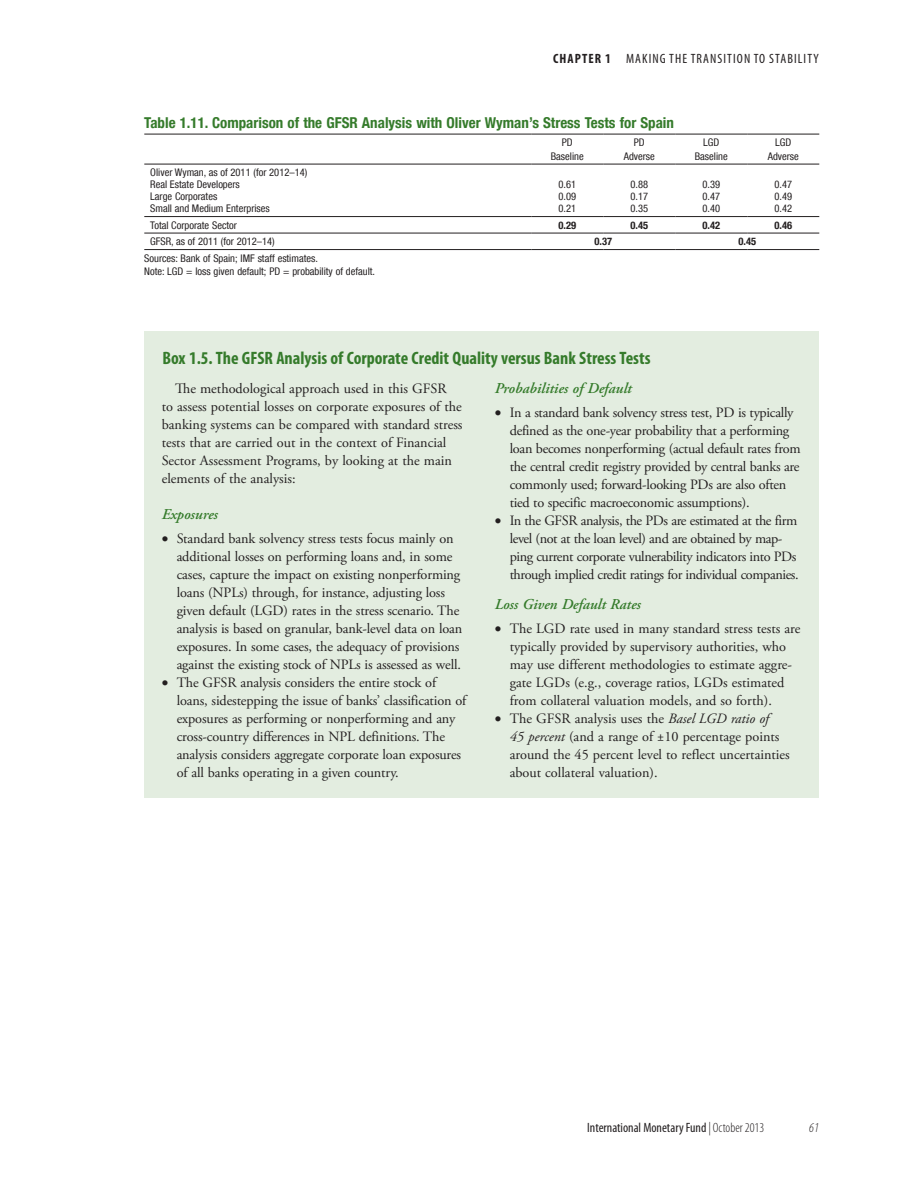
<style>
.page{position:relative;width:918px;height:1188px;background:#fff}
.page>*{position:absolute;margin:0;border:0;box-sizing:border-box;transform-origin:0 0}
.t1{font:700 condensed 18px "Myriad Pro";color:#357b2b}
.t2{font:700 condensed 15px "Helvetica Neue LT Com";color:#357b2b}
.t3{font:italic 600 15px "Adobe Garamond Pro";color:#357b2b}
.t4{font:14.25px/18px "Adobe Garamond Pro";letter-spacing:-.01em;color:#231f20}
.t5{font:14.25px/18px "Adobe Garamond Pro";letter-spacing:-.03em;color:#231f20}
.t6{font:condensed 13.5px "Myriad Pro";letter-spacing:.08em;color:#231f20}
.t7{font:condensed 13.5px "Myriad Pro";color:#231f20}
.t8{font:italic 300 condensed 13.5px "Myriad Pro";color:#231f20}
.t9{font:condensed 10.5px/13.5px "Helvetica Neue LT Com";color:#231f20;text-align:center}
.t10{font:700 condensed 10.5px "Helvetica Neue LT Com";color:#231f20}
.s1{font-weight:700}
.s2{font-style:italic}
.s3{font-weight:300;font-style:italic}
.s4{font-weight:300}
</style>
<div class="page">
<hr style="left:144px;top:134px;width:387px;height:1px;background:#231f20">
<hr style="left:531px;top:134px;width:72px;height:1px;background:#231f20">
<hr style="left:603px;top:134px;width:72px;height:1px;background:#231f20">
<hr style="left:675px;top:134px;width:72px;height:1px;background:#231f20">
<hr style="left:747px;top:134px;width:72px;height:1px;background:#231f20">
<hr style="left:144px;top:164px;width:387px;height:1px;background:#231f20">
<hr style="left:531px;top:164px;width:72px;height:1px;background:#231f20">
<hr style="left:603px;top:164px;width:72px;height:1px;background:#231f20">
<hr style="left:675px;top:164px;width:72px;height:1px;background:#231f20">
<hr style="left:747px;top:164px;width:72px;height:1px;background:#231f20">
<hr style="left:144px;top:216px;width:387px;height:1px;background:#231f20">
<hr style="left:531px;top:216px;width:72px;height:1px;background:#231f20">
<hr style="left:603px;top:216px;width:72px;height:1px;background:#231f20">
<hr style="left:675px;top:216px;width:72px;height:1px;background:#231f20">
<hr style="left:747px;top:216px;width:72px;height:1px;background:#231f20">
<hr style="left:144px;top:233px;width:387px;height:1px;background:#231f20">
<hr style="left:531px;top:233px;width:72px;height:1px;background:#231f20">
<hr style="left:603px;top:233px;width:72px;height:1px;background:#231f20">
<hr style="left:675px;top:233px;width:72px;height:1px;background:#231f20">
<hr style="left:747px;top:233px;width:72px;height:1px;background:#231f20">
<hr style="left:144px;top:249px;width:387px;height:1px;background:#231f20">
<hr style="left:531px;top:249px;width:72px;height:1px;background:#231f20">
<hr style="left:603px;top:249px;width:72px;height:1px;background:#231f20">
<hr style="left:675px;top:249px;width:72px;height:1px;background:#231f20">
<hr style="left:747px;top:249px;width:72px;height:1px;background:#231f20">
<div style="left:144px;top:331px;width:675px;height:466px;background:#e3ede0"></div>
<p class="t6" style="left:553px;top:50px;width:267px"><span class="s1">chapter 1</span> Making the Transition to Stability</p>
<p class="t2" style="left:144px;top:113px;width:531px">Table 1.11. Comparison of the GFSR Analysis with Oliver Wyman’s Stress Tests for Spain</p>
<p class="t9" style="left:551px;top:136px;width:34px">PD<br>Baseline</p>
<p class="t9" style="left:624px;top:136px;width:33px">PD<br>Adverse</p>
<p class="t9" style="left:695px;top:136px;width:34px">LGD<br>Baseline</p>
<p class="t9" style="left:768px;top:136px;width:33px">LGD<br>Adverse</p>
<p class="t9" style="left:150px;top:166px;width:158px;line-height:12px;text-align:left">Oliver Wyman, as of 2011 (for 2012–14)<br>Real Estate Developers</p>
<p class="t9" style="left:558px;top:178px;width:19px">0.61</p>
<p class="t9" style="left:630px;top:178px;width:19px">0.88</p>
<p class="t9" style="left:702px;top:178px;width:19px">0.39</p>
<p class="t9" style="left:774px;top:178px;width:19px">0.47</p>
<p class="t9" style="left:150px;top:190px;width:69px">Large Corporates</p>
<p class="t9" style="left:558px;top:190px;width:19px">0.09</p>
<p class="t9" style="left:630px;top:190px;width:19px">0.17</p>
<p class="t9" style="left:702px;top:190px;width:19px">0.47</p>
<p class="t9" style="left:774px;top:190px;width:19px">0.49</p>
<p class="t9" style="left:150px;top:202px;width:121px">Small and Medium Enterprises</p>
<p class="t9" style="left:558px;top:202px;width:19px">0.21</p>
<p class="t9" style="left:630px;top:202px;width:19px">0.35</p>
<p class="t9" style="left:702px;top:202px;width:19px">0.40</p>
<p class="t9" style="left:774px;top:202px;width:19px">0.42</p>
<p class="t9" style="left:150px;top:218px;width:88px">Total Corporate Sector</p>
<p class="t10" style="left:558px;top:219px;width:19px">0.29</p>
<p class="t10" style="left:630px;top:219px;width:19px">0.45</p>
<p class="t10" style="left:702px;top:219px;width:19px">0.42</p>
<p class="t10" style="left:774px;top:219px;width:19px">0.46</p>
<p class="t9" style="left:150px;top:234px;width:126px">GFSR, as of 2011 (for 2012–14)</p>
<p class="t10" style="left:594px;top:235px;width:19px">0.37</p>
<p class="t10" style="left:738px;top:235px;width:19px">0.45</p>
<p class="t9" style="left:144px;top:251px;width:232px;text-align:left">Sources: Bank of Spain; IMF staff estimates.<br>Note: LGD = loss given default; PD = probability of default.</p>
<p class="t1" style="left:162px;top:347px;width:490px">Box 1.5. The GFSR Analysis of Corporate Credit Quality versus Bank Stress Tests</p>
<p class="t4" style="left:162px;top:380px;width:302px;text-indent:13px">The methodological approach used in this GFSR<br>to assess potential losses on corporate exposures of the banking systems can be compared with standard stress tests that are carried out in the context of Financial Sector Assessment Programs, by looking at the main elements of the analysis:</p>
<p class="t3" style="left:162px;top:505px;width:58px">Exposures</p>
<p class="t4" style="left:177px;top:530px;width:287px;text-indent:-15px">• Standard bank solvency stress tests focus mainly on additional losses on performing loans and, in some cases, capture the impact on existing nonperforming loans (NPLs) through, for instance, adjusting loss given default (LGD) rates in the stress scenario. The analysis is based on granular, bank-level data on loan exposures. In some cases, the adequacy of provisions against the existing stock of NPLs is assessed as well.</p>
<p class="t4" style="left:177px;top:674px;width:291px;text-indent:-15px">• The GFSR analysis considers the entire stock of loans, sidestepping the issue of banks’ classification of exposures as performing or nonperforming and any cross-country differences in NPL definitions. The analysis considers aggregate corporate loan exposures of all banks operating in a given country.</p>
<p class="t3" style="left:495px;top:380px;width:139px">Probabilities of Default</p>
<p class="t4" style="left:510px;top:404px;width:292px;text-indent:-15px">• In a standard bank solvency stress test, PD is typically defined as the one-year probability that a performing loan becomes nonperforming (actual default rates from the central credit registry provided by central banks are commonly used; forward-looking PDs are also often tied to specific macroeconomic assumptions).</p>
<p class="t5" style="left:510px;top:512px;width:290px;text-indent:-15px">• In the GFSR analysis, the PDs are estimated at the firm level (not at the loan level) and are obtained by map&shy;ping current corporate vulnerability indicators into PDs through implied credit ratings for individual companies.</p>
<p class="t3" style="left:495px;top:596px;width:148px">Loss Given Default Rates</p>
<p class="t4" style="left:510px;top:620px;width:292px;text-indent:-15px">• The LGD rate used in many standard stress tests are typically provided by supervisory authorities, who may use different methodologies to estimate aggre&shy;gate LGDs (e.g., coverage ratios, LGDs estimated from collateral valuation models, and so forth).</p>
<p class="t4" style="left:510px;top:710px;width:282px;text-indent:-15px">• The GFSR analysis uses the <span class="s2">Basel LGD ratio of<br>45 percent</span> (and a range of ±10 percentage points around the 45 percent level to reflect uncertainties about collateral valuation).</p>
<p class="t7" style="left:587px;top:1119px;width:178px">International Monetary Fund <span class="s3">|</span> <span class="s4">October 2013</span></p>
<p class="t8" style="left:809px;top:1120px;width:11px">61</p>
</div>
